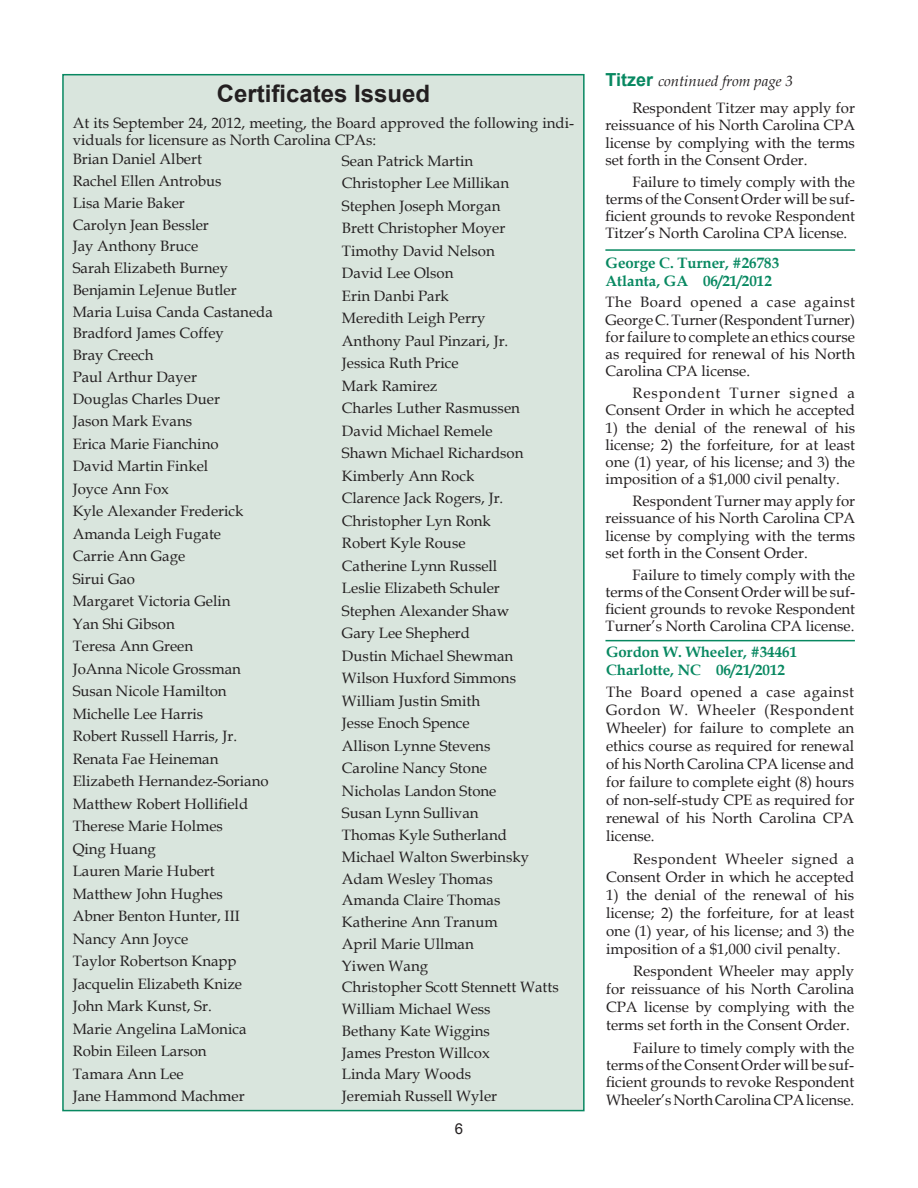
<style>
.page{position:relative;width:918px;height:1188px;background:#fff}
.page>*{position:absolute;margin:0;border:0;box-sizing:border-box;transform-origin:0 0}
.t1{font:700 24px "Arial";color:#231f20}
.t2{font:15px/22.4px "Book Antiqua";color:#231f20;text-align:justify}
.t3{font:700 15px/18px "Book Antiqua";color:#088861}
.t4{font:italic 15px "Book Antiqua";color:#231f20}
.t5{font:15px "Arial";color:#231f20}
.s1{font-family:"Arial";font-weight:700;font-style:normal;font-size:18px;color:#088861}
</style>
<div class="page">
<hr style="left:605px;top:640px;width:250px;height:1px;background:#088861">
<hr style="left:605px;top:249px;width:250px;height:2px;background:#088861">
<div style="left:63px;top:75px;width:521px;height:1036px;background:#d9e5dd"></div>
<h1 class="t1" style="left:217px;top:77px;width:215px">Certificates Issued</h1>
<p class="t2" style="left:73px;top:114px;width:503px;line-height:17.2px">At its September 24, 2012, meeting, the Board approved the following indi&shy;viduals for licensure as North Carolina CPAs:</p>
<p class="t2" style="left:73px;top:148px;width:202px;text-align:left">Brian Daniel Albert<br>Rachel Ellen Antrobus<br>Lisa Marie Baker<br>Carolyn Jean Bessler<br>Jay Anthony Bruce<br>Sarah Elizabeth Burney<br>Benjamin LeJenue Butler<br>Maria Luisa Canda Castaneda<br>Bradford James Coffey<br>Bray Creech<br>Paul Arthur Dayer<br>Douglas Charles Duer<br>Jason Mark Evans<br>Erica Marie Fianchino<br>David Martin Finkel<br>Joyce Ann Fox<br>Kyle Alexander Frederick<br>Amanda Leigh Fugate<br>Carrie Ann Gage<br>Sirui Gao<br>Margaret Victoria Gelin<br>Yan Shi Gibson<br>Teresa Ann Green<br>JoAnna Nicole Grossman<br>Susan Nicole Hamilton<br>Michelle Lee Harris<br>Robert Russell Harris, Jr.<br>Renata Fae Heineman<br>Elizabeth Hernandez-Soriano<br>Matthew Robert Hollifield<br>Therese Marie Holmes<br>Qing Huang<br>Lauren Marie Hubert<br>Matthew John Hughes<br>Abner Benton Hunter, III<br>Nancy Ann Joyce<br>Taylor Robertson Knapp<br>Jacquelin Elizabeth Knize<br>John Mark Kunst, Sr.<br>Marie Angelina LaMonica<br>Robin Eileen Larson<br>Tamara Ann Lee<br>Jane Hammond Machmer</p>
<p class="t2" style="left:342px;top:149px;width:218px;text-align:left">Sean Patrick Martin<br>Christopher Lee Millikan<br>Stephen Joseph Morgan<br>Brett Christopher Moyer<br>Timothy David Nelson<br>David Lee Olson<br>Erin Danbi Park<br>Meredith Leigh Perry<br>Anthony Paul Pinzari, Jr.<br>Jessica Ruth Price<br>Mark Ramirez<br>Charles Luther Rasmussen<br>David Michael Remele<br>Shawn Michael Richardson<br>Kimberly Ann Rock<br>Clarence Jack Rogers, Jr.<br>Christopher Lyn Ronk<br>Robert Kyle Rouse<br>Catherine Lynn Russell<br>Leslie Elizabeth Schuler<br>Stephen Alexander Shaw<br>Gary Lee Shepherd<br>Dustin Michael Shewman<br>Wilson Huxford Simmons<br>William Justin Smith<br>Jesse Enoch Spence<br>Allison Lynne Stevens<br>Caroline Nancy Stone<br>Nicholas Landon Stone<br>Susan Lynn Sullivan<br>Thomas Kyle Sutherland<br>Michael Walton Swerbinsky<br>Adam Wesley Thomas<br>Amanda Claire Thomas<br>Katherine Ann Tranum<br>April Marie Ullman<br>Yiwen Wang<br>Christopher Scott Stennett Watts<br>William Michael Wess<br>Bethany Kate Wiggins<br>James Preston Willcox<br>Linda Mary Woods<br>Jeremiah Russell Wyler</p>
<p class="t5" style="left:455px;top:1119px;width:10px">6</p>
<p class="t4" style="left:605px;top:70px;width:189px"><span class="s1">Titzer</span> continued from page 3</p>
<p class="t2" style="left:605px;top:99px;width:251px;line-height:17.2px;text-indent:27px">Respondent Titzer may apply for reissuance of his North Carolina CPA license by complying with the terms set forth in the Consent Order.</p>
<p class="t2" style="left:605px;top:173px;width:251px;line-height:17.2px;text-indent:27px">Failure to timely comply with the terms of the Consent Order will be suf&shy;ficient grounds to revoke Respondent Titzer’s North Carolina CPA license.</p>
<p class="t3" style="left:606px;top:254px;width:175px">George C. Turner, #26783<br>Atlanta, GA 06/21/2012</p>
<p class="t2" style="left:606px;top:293px;width:251px;line-height:17.2px">The Board opened a case against George C. Turner (Respondent Turner) for failure to complete an ethics course as required for renewal of his North Carolina CPA license.</p>
<p class="t2" style="left:606px;top:384px;width:251px;line-height:17.2px;text-align:right">Respondent Turner signed a<br>Consent Order in which he accepted</p>
<p class="t2" style="left:606px;top:419px;width:251px;line-height:17.2px">1) the denial of the renewal of his license; 2) the forfeiture, for at least one (1) year, of his license; and 3) the imposition of a $1,000 civil penalty.</p>
<p class="t2" style="left:606px;top:492px;width:251px;line-height:17.2px;text-indent:27px">Respondent Turner may apply for reissuance of his North Carolina CPA license by complying with the terms set forth in the Consent Order.</p>
<p class="t2" style="left:606px;top:566px;width:251px;line-height:17.2px;text-indent:27px">Failure to timely comply with the terms of the Consent Order will be suf&shy;ficient grounds to revoke Respondent Turner’s North Carolina CPA license.</p>
<p class="t3" style="left:606px;top:643px;width:193px">Gordon W. Wheeler, #34461<br>Charlotte, NC 06/21/2012</p>
<p class="t2" style="left:606px;top:683px;width:250px;line-height:18px">The Board opened a case against Gordon W. Wheeler (Respondent Wheeler) for failure to complete an ethics course as required for renewal of his North Carolina CPA license and for failure to complete eight (8) hours of non-self-study CPE as required for renewal of his North Carolina CPA license.</p>
<p class="t2" style="left:606px;top:849px;width:250px;line-height:18px;text-align:right">Respondent Wheeler signed a<br>Consent Order in which he accepted</p>
<p class="t2" style="left:606px;top:885px;width:250px;line-height:18px">1) the denial of the renewal of his license; 2) the forfeiture, for at least one (1) year, of his license; and 3) the imposition of a $1,000 civil penalty.</p>
<p class="t2" style="left:606px;top:962px;width:250px;line-height:18px;text-indent:27px">Respondent Wheeler may apply for reissuance of his North Carolina CPA license by complying with the terms set forth in the Consent Order.</p>
<p class="t2" style="left:606px;top:1039px;width:250px;line-height:17.2px;text-indent:27px">Failure to timely comply with the terms of the Consent Order will be suf&shy;ficient grounds to revoke Respondent Wheeler’s North Carolina CPA license.</p>
</div>
